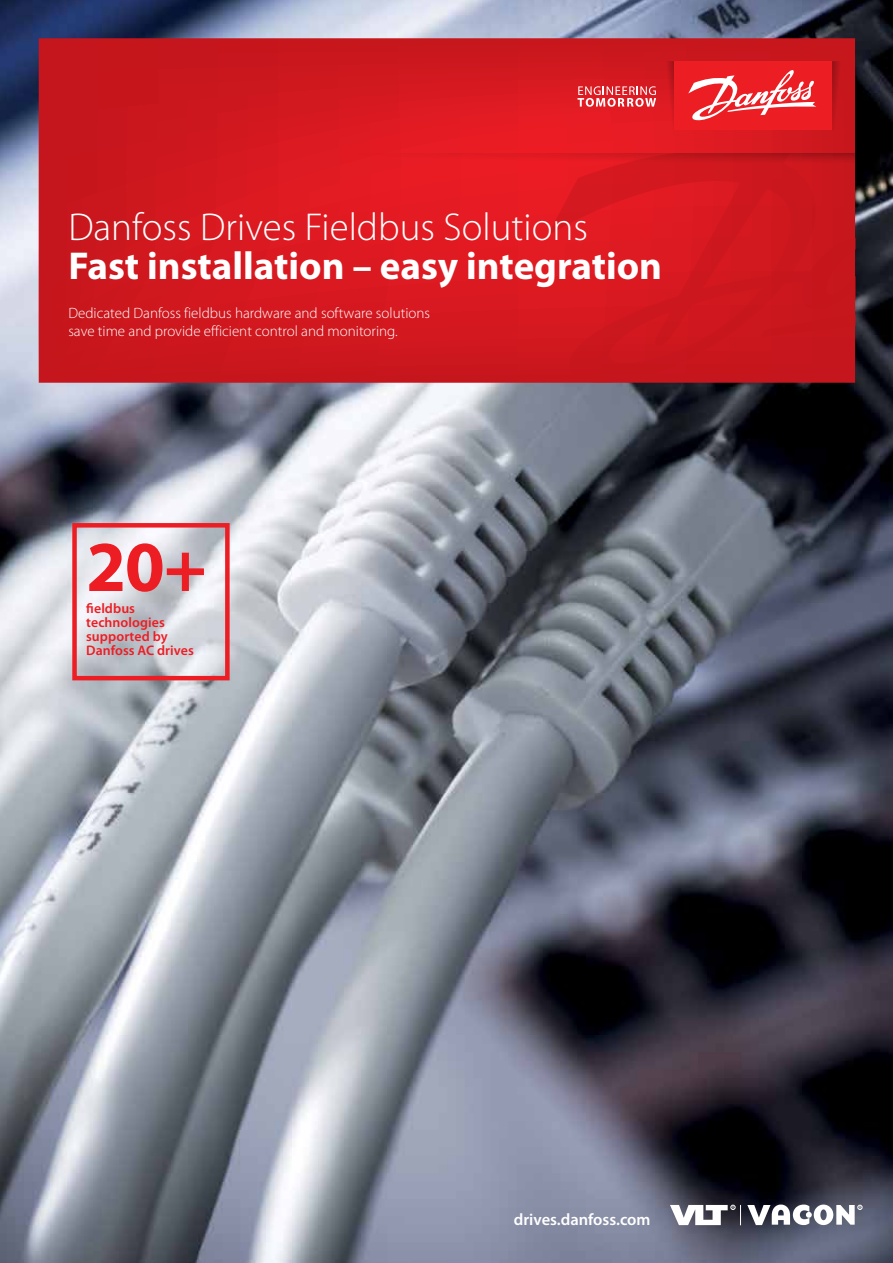
<style>
.page{position:relative;width:893px;height:1263px;background:#fff}
.page>*{position:absolute;margin:0;border:0;box-sizing:border-box;transform-origin:0 0}
.t1{font:700 72px "Myriad Pro";color:#ed1d24}
.t2{font:700 39px "Myriad Pro";color:#fff}
.t3{font:300 39px "Myriad Pro";color:#fff}
.t4{font:600 16.5px "Myriad Pro";color:#fff}
.t5{font:300 15px/18px "Myriad Pro";color:#fff}
.t6{font:600 13.8px/13.8px "Myriad Pro";letter-spacing:.005em;color:#ed1d24}
</style>
<div class="page">
<img style="left:0;top:0;width:893px;height:1263px">
<svg style="left:39px;top:38px;width:816px;height:345px;background:#d3181f"></svg>
<svg style="left:547px;top:166px;width:308px;height:217px;background:#d0171e"></svg>
<div style="left:72px;top:523px;width:158px;height:157px;border:4px solid #ed1d24"></div>
<svg style="left:747px;top:1204px;width:115px;height:21px"></svg>
<svg style="left:670px;top:1205px;width:71px;height:20px"></svg>
<svg style="left:832px;top:61px;width:13px;height:69px"></svg>
<svg style="left:662px;top:61px;width:12px;height:69px"></svg>
<svg style="left:358px;top:153px;width:497px;height:13px;background:#d4181f"></svg>
<div style="left:674px;top:61px;width:158px;height:69px;background:#ed1d24"></div>
<svg style="left:577px;top:86px;width:79px;height:21px;background:#e8676c"></svg>
<svg style="left:688px;top:70px;width:128px;height:51px"></svg>
<h2 class="t3" style="left:68px;top:205px;width:521px">Danfoss Drives Fieldbus Solutions</h2>
<h2 class="t2" style="left:68px;top:244px;width:595px">Fast installation – easy integration</h2>
<p class="t5" style="left:68px;top:304px;width:363px">Dedicated Danfoss fieldbus hardware and software solutions save time and provide efficient control and monitoring.</p>
<h1 class="t1" style="left:86px;top:526px;width:122px">20+</h1>
<p class="t6" style="left:86px;top:602px;width:109px">fieldbus technologies supported by<br>Danfoss AC drives</p>
<p class="t4" style="left:514px;top:1210px;width:138px">drives.danfoss.com</p>
</div>
